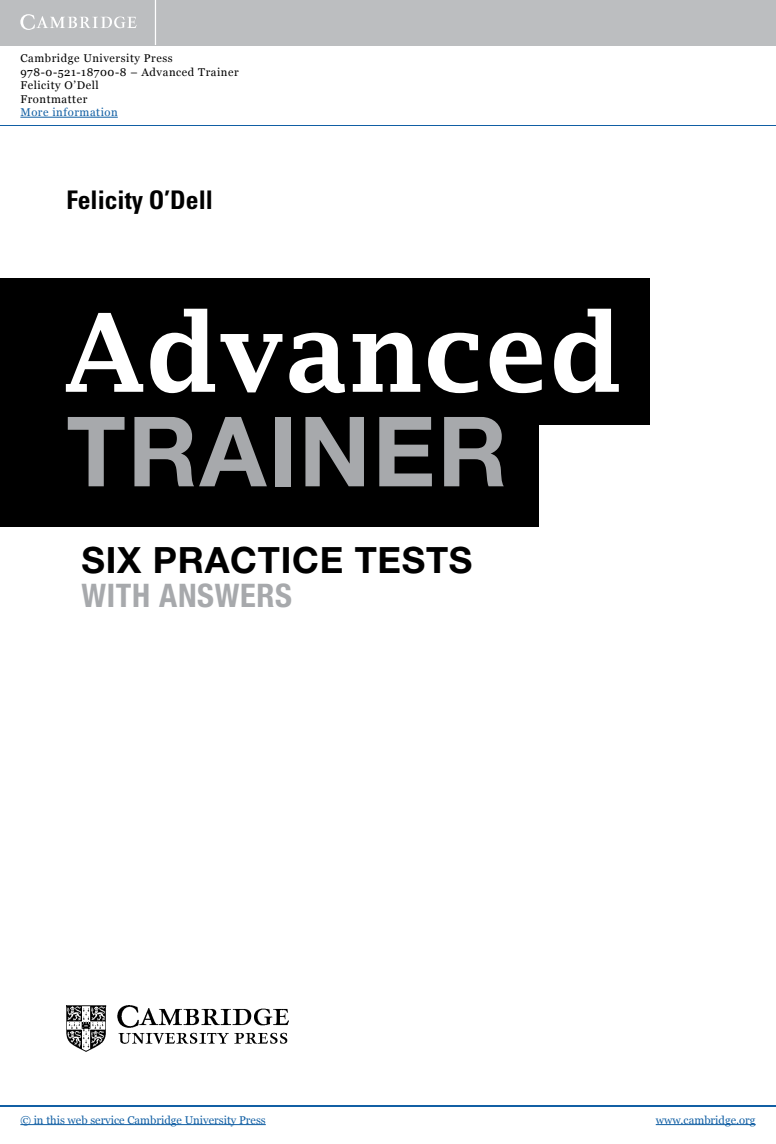
<style>
.page{position:relative;width:776px;height:1144px;background:#fff}
.page>*{position:absolute;margin:0;border:0;box-sizing:border-box;transform-origin:0 0}
.t1{font:600 107.75px "Lucida Fax";color:#fff}
.t2{font:700 97px "Helvetica Neue LT Std";letter-spacing:.02em;color:#a7a9ac}
.t3{font:700 36.25px "Helvetica Neue LT Std";letter-spacing:.02em;color:#000}
.t4{font:700 condensed 32.5px "Helvetica Neue LT Std";letter-spacing:.02em;color:#a7a9ac}
.t5{font:700 condensed 25.62px "Univers LT Std";color:#000}
.t6{font:11.25px/13.4px "Georgia";letter-spacing:.05em;color:#000}
.t7{font:11.25px "Georgia";color:#115fa4}
.t8{font:11.25px "Georgia";letter-spacing:.05em;color:#115fa4}
</style>
<div class="page">
<div style="left:0;top:0;width:776px;height:45px;background:#bcbec0"></div>
<hr style="left:155px;top:0;width:1px;height:45px;background:#fff">
<svg style="left:20px;top:14px;width:117px;height:16px"></svg>
<hr style="left:20px;top:117px;width:98px;height:1px;background:#115fa4">
<hr style="left:0;top:125px;width:776px;height:1px;background:#115fa4">
<hr style="left:0;top:1104px;width:776px;height:1px;background:#115fa4">
<hr style="left:20px;top:1124px;width:246px;height:1px;background:#115fa4">
<hr style="left:656px;top:1124px;width:100px;height:1px;background:#115fa4">
<div style="left:0;top:393px;width:538px;height:133px;background:#000"></div>
<div style="left:0;top:279px;width:649px;height:146px;background:#000"></div>
<img style="left:66px;top:1005px;width:222px;height:47px">
<p class="t6" style="left:20px;top:52px;width:220px">Cambridge University Press<br>978-0-521-18700-8 – Advanced Trainer<br>Felicity O’Dell<br>Frontmatter</p>
<p class="t8" style="left:20px;top:105px;width:99px">More information</p>
<h3 class="t5" style="left:66px;top:184px;width:148px">Felicity O’Dell</h3>
<h1 class="t1" style="left:63px;top:292px;width:561px">Advanced</h1>
<h2 class="t2" style="left:67px;top:391px;width:442px">TRAINER</h2>
<h3 class="t3" style="left:81px;top:537px;width:392px">SIX PRACTICE TESTS</h3>
<h3 class="t4" style="left:81px;top:575px;width:212px">WITH ANSWERS</h3>
<p class="t7" style="left:20px;top:1112px;width:247px">© in this web service Cambridge University Press</p>
<p class="t7" style="left:656px;top:1112px;width:101px">www.cambridge.org</p>
</div>
